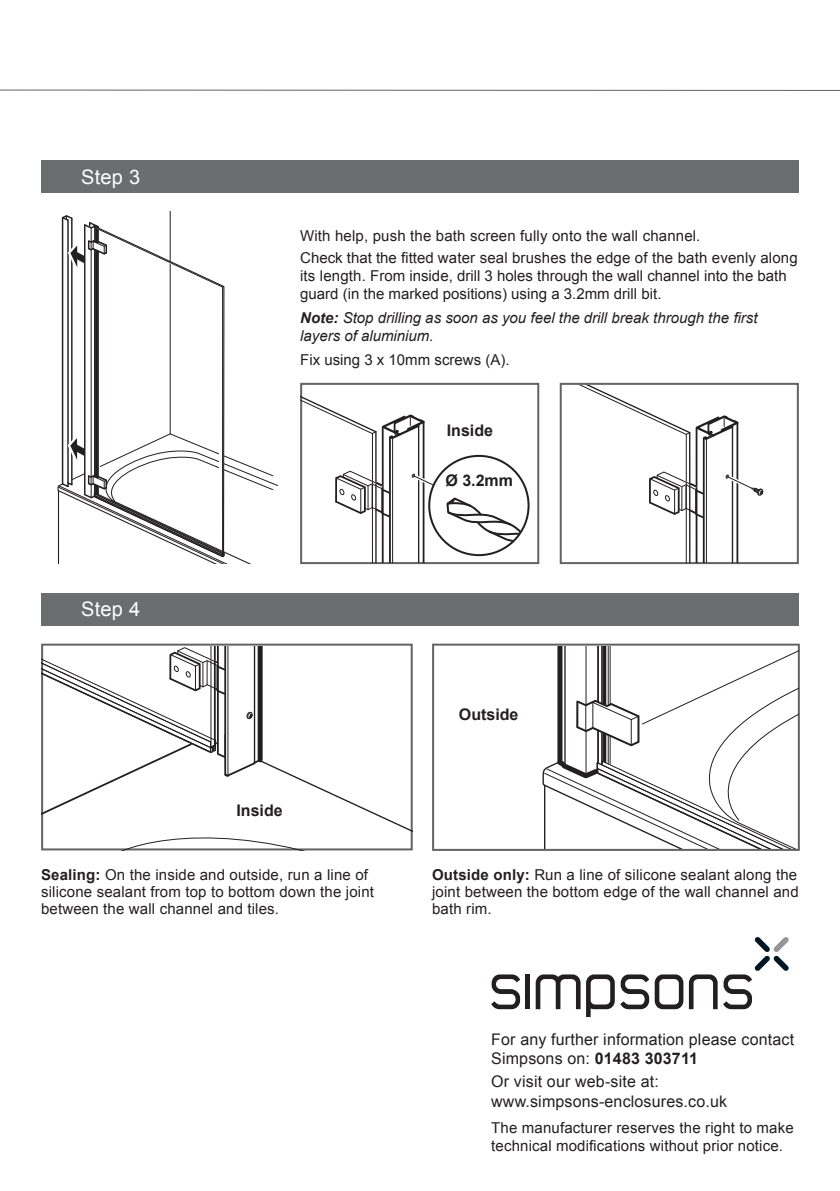
<style>
.page{position:relative;width:840px;height:1191px;background:#fff}
.page>*{position:absolute;margin:0;border:0;box-sizing:border-box;transform-origin:0 0}
.t1{font:20px "Arial";letter-spacing:.01em;color:#fff}
.t2{font:16px/19.2px "Arial";letter-spacing:.01em;color:#231f20}
.t3{font:700 16px "Arial";color:#231f20}
.t4{font:15px/17px "Arial";letter-spacing:.01em;color:#231f20}
.t5{font:italic 15px/18px "Arial";color:#231f20}
.s1{font-weight:700}
</style>
<div class="page">
<div style="left:432px;top:643px;width:367px;height:208px;border:2px solid #636366"></div>
<div style="left:559px;top:383px;width:239px;height:181px;border:2px solid #636366"></div>
<svg style="left:491px;top:974px;width:29px;height:35px"></svg>
<svg style="left:620px;top:937px;width:168px;height:72px"></svg>
<div style="left:525px;top:974px;width:5px;height:35px;background:#231f20"></div>
<svg style="left:535px;top:974px;width:79px;height:43px"></svg>
<div style="left:41px;top:593px;width:757px;height:32px;background:#6c6d70"></div>
<svg style="left:57px;top:212px;width:222px;height:351px"></svg>
<div style="left:41px;top:160px;width:757px;height:32px;background:#6c6d70"></div>
<svg style="left:559px;top:385px;width:204px;height:178px"></svg>
<svg style="left:542px;top:647px;width:256px;height:201px"></svg>
<svg style="left:41px;top:646px;width:371px;height:205px"></svg>
<hr style="left:0;top:90px;width:839px;height:1px;background:#636366">
<div style="left:300px;top:383px;width:239px;height:181px;border:2px solid #636366"></div>
<svg style="left:300px;top:385px;width:228px;height:178px"></svg>
<div style="left:428px;top:455px;width:101px;height:101px;border:2px solid #231f20;border-radius:50%"></div>
<p class="t1" style="left:81px;top:165px;width:60px">Step 3</p>
<p class="t1" style="left:81px;top:598px;width:60px">Step 4</p>
<p class="t4" style="left:300px;top:227px;width:401px">With help, push the bath screen fully onto the wall channel.</p>
<p class="t4" style="left:300px;top:249px;width:499px;line-height:18px">Check that the fitted water seal brushes the edge of the bath evenly along its length. From inside, drill 3 holes through the wall channel into the bath guard (in the marked positions) using a 3.2mm drill bit.</p>
<p class="t5" style="left:300px;top:309px;width:458px"><span class="s1">Note:</span> Stop drilling as soon as you feel the drill break through the first layers of aluminium.</p>
<p class="t4" style="left:300px;top:351px;width:211px">Fix using 3 x 10mm screws (A).</p>
<p class="t3" style="left:446px;top:421px;width:48px">Inside</p>
<p class="t3" style="left:445px;top:471px;width:69px">Ø 3.2mm</p>
<p class="t3" style="left:236px;top:801px;width:48px">Inside</p>
<p class="t3" style="left:458px;top:705px;width:61px">Outside</p>
<p class="t4" style="left:41px;top:866px;width:334px"><span class="s1">Sealing:</span> On the inside and outside, run a line of silicone sealant from top to bottom down the joint between the wall channel and tiles.</p>
<p class="t4" style="left:432px;top:866px;width:368px;text-align:justify"><span class="s1">Outside only:</span> Run a line of silicone sealant along the joint between the bottom edge of the wall channel and bath rim.</p>
<p class="t2" style="left:491px;top:1029px;width:304px">For any further information please contact<br>Simpsons on: <span class="s1">01483 303711</span></p>
<p class="t2" style="left:491px;top:1072px;width:237px">Or visit our web-site at: www.simpsons-enclosures.co.uk</p>
<p class="t4" style="left:491px;top:1118px;width:304px;line-height:18px">The manufacturer reserves the right to make technical modifications without prior notice.</p>
</div>
